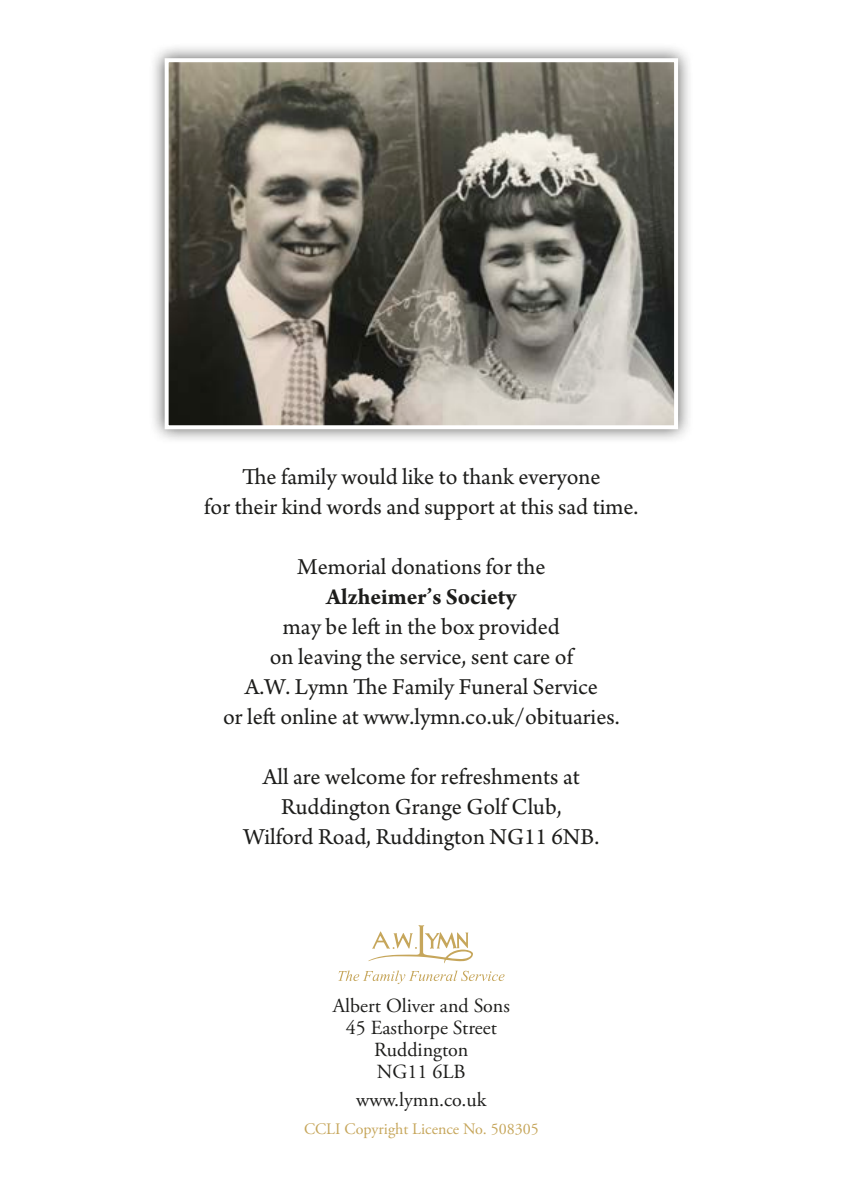
<style>
.page{position:relative;width:842px;height:1191px;background:#fff}
.page>*{position:absolute;margin:0;border:0;box-sizing:border-box;transform-origin:0 0}
.t1{font:24px/30px "Arno Pro";color:#1d1d1b;text-align:center}
.t2{font:700 24px "Arno Pro";color:#1d1d1b}
.t3{font:20px/22px "Adobe Garamond Pro";color:#1d1d1b;text-align:center}
.t4{font:16px "Adobe Garamond Pro";color:#c6a65b}
</style>
<div class="page">
<svg style="left:338px;top:925px;width:167px;height:59px"></svg>
<div style="left:149px;top:43px;width:544px;height:402px;background:#1d1d1b;opacity:.75"></div>
<img style="left:170px;top:63px;width:503px;height:361px">
<div style="left:165px;top:58px;width:513px;height:371px;border:4px solid #fff"></div>
<p class="t1" style="left:204px;top:463px;width:436px">The family would like to thank everyone<br>for their kind words and support at this sad time.</p>
<p class="t1" style="left:297px;top:553px;width:250px">Memorial donations for the</p>
<p class="t2" style="left:326px;top:583px;width:192px">Alzheimer’s Society</p>
<p class="t1" style="left:223px;top:613px;width:398px">may be left in the box provided<br>on leaving the service, sent care of<br>A.W. Lymn The Family Funeral Service<br>or left online at www.lymn.co.uk/obituaries.</p>
<p class="t1" style="left:243px;top:763px;width:357px">All are welcome for refreshments at<br>Ruddington Grange Golf Club,<br>Wilford Road, Ruddington NG11 6NB.</p>
<p class="t3" style="left:333px;top:995px;width:179px">Albert Oliver and Sons<br>45 Easthorpe Street<br>Ruddington<br>NG11 6LB</p>
<p class="t3" style="left:356px;top:1089px;width:132px">www.lymn.co.uk</p>
<p class="t4" style="left:304px;top:1119px;width:236px">CCLI Copyright Licence No. 508305</p>
</div>
